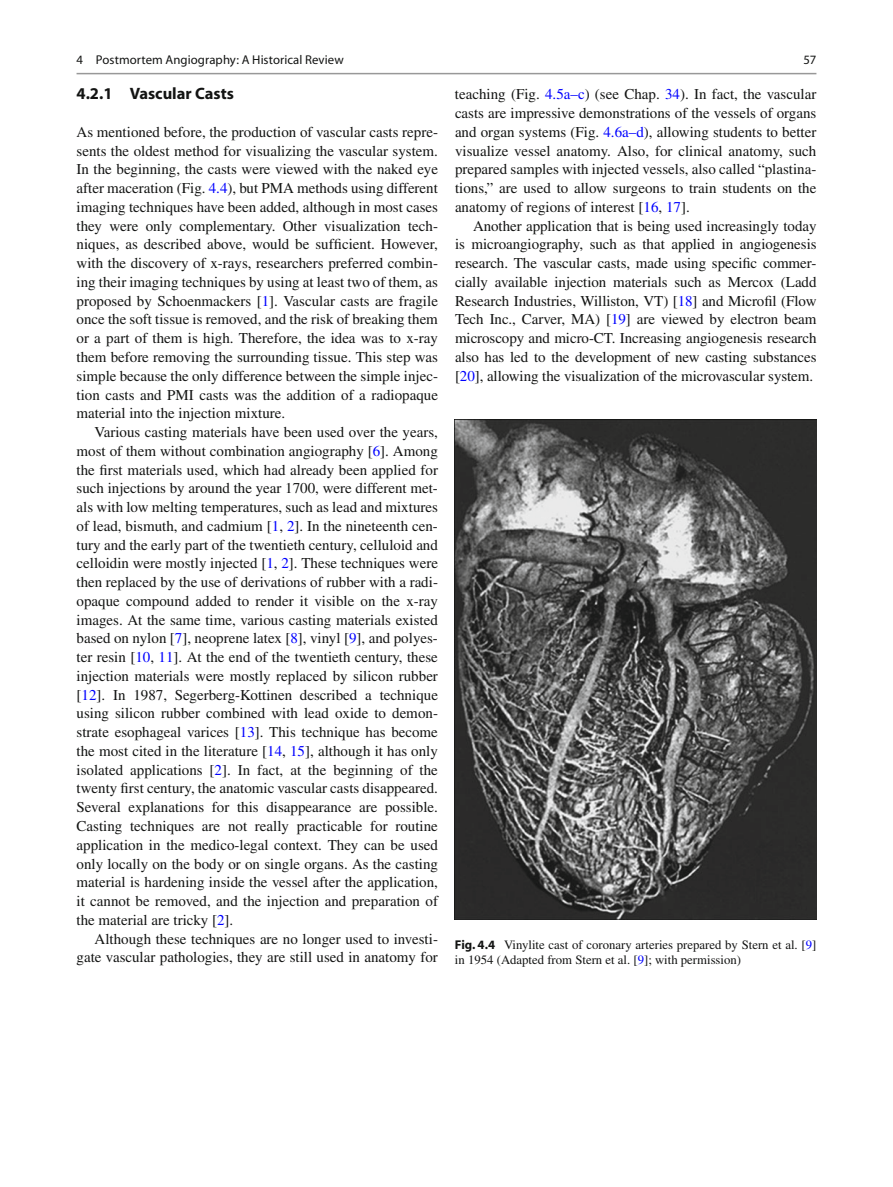
<style>
.page{position:relative;width:893px;height:1187px;background:#fff}
.page>*{position:absolute;margin:0;border:0;box-sizing:border-box;transform-origin:0 0}
.t1{font:700 16.5px "Flyqvw Myriad";color:#131413}
.t2{font:15px/18.8px "Trxmwl Times";color:#131413;text-align:justify}
.t3{font:12.75px/15px "Trxmwl Times";color:#131413}
.t4{font:12.75px "Fkdprf Myriad";letter-spacing:.005em;color:#131413}
.s1{color:#00f}
.s2{font-family:"Flyqvw Myriad";font-weight:700}
</style>
<div class="page">
<img style="left:455px;top:419px;width:361px;height:500px">
<hr style="left:77px;top:73px;width:739px;height:1px;background:#989898">
<p class="t4" style="left:77px;top:55px;width:269px">4 Postmortem Angiography: A Historical Review</p>
<p class="t1" style="left:77px;top:88px;width:159px">4.2.1 Vascular Casts</p>
<p class="t2" style="left:77px;top:124px;width:363px">As mentioned before, the production of vascular casts repre&shy;sents the oldest method for visualizing the vascular system.<br>In the beginning, the casts were viewed with the naked eye after maceration (Fig. <span class="s1">4.4</span> ), but PMA methods using different imaging techniques have been added, although in most cases they were only complementary. Other visualization tech&shy;niques, as described above, would be sufficient. However, with the discovery of x-rays, researchers preferred combin&shy;ing their imaging techniques by using at least two of them, as proposed by Schoenmackers [ <span class="s1">1</span> ]. Vascular casts are fragile once the soft tissue is removed, and the risk of breaking them or a part of them is high. Therefore, the idea was to x-ray them before removing the surrounding tissue. This step was simple because the only difference between the simple injec&shy;tion casts and PMI casts was the addition of a radiopaque material into the injection mixture.</p>
<p class="t2" style="left:77px;top:424px;width:363px;text-indent:18px">Various casting materials have been used over the years, most of them without combination angiography [ <span class="s1">6</span> ]. Among the first materials used, which had already been applied for such injections by around the year 1700, were different met&shy;als with low melting temperatures, such as lead and mixtures of lead, bismuth, and cadmium [ <span class="s1">1</span> , <span class="s1">2</span> ]. In the nineteenth cen&shy;tury and the early part of the twentieth century, celluloid and celloidin were mostly injected [ <span class="s1">1</span> , <span class="s1">2</span> ]. These techniques were then replaced by the use of derivations of rubber with a radi&shy;opaque compound added to render it visible on the x-ray images. At the same time, various casting materials existed based on nylon [ <span class="s1">7</span> ], neoprene latex [ <span class="s1">8</span> ], vinyl [ <span class="s1">9</span> ], and polyes&shy;ter resin [ <span class="s1">10</span> , <span class="s1">11</span> ]. At the end of the twentieth century, these injection materials were mostly replaced by silicon rubber [ <span class="s1">12</span> ]. In 1987, Segerberg-Kottinen described a technique using silicon rubber combined with lead oxide to demon&shy;strate esophageal varices [ <span class="s1">13</span> ]. This technique has become the most cited in the literature [ <span class="s1">14</span> , <span class="s1">15</span> ], although it has only isolated applications [ <span class="s1">2</span> ]. In fact, at the beginning of the twenty first century, the anatomic vascular casts disappeared.<br>Several explanations for this disappearance are possible.<br>Casting techniques are not really practicable for routine application in the medico-legal context. They can be used only locally on the body or on single organs. As the casting material is hardening inside the vessel after the application, it cannot be removed, and the injection and preparation of the material are tricky [ <span class="s1">2</span> ].</p>
<p class="t2" style="left:77px;top:930px;width:363px;text-align:right">Although these techniques are no longer used to investi&shy;gate vascular pathologies, they are still used in anatomy for</p>
<p class="t4" style="left:804px;top:55px;width:14px">57</p>
<p class="t2" style="left:455px;top:86px;width:363px">teaching (Fig. <span class="s1">4.5a–c</span> ) (see Chap. <span class="s1">34</span>). In fact, the vascular casts are impressive demonstrations of the vessels of organs and organ systems (Fig. <span class="s1">4.6a–d</span> ), allowing students to better visualize vessel anatomy. Also, for clinical anatomy, such prepared samples with injected vessels, also called “plastina&shy;tions,” are used to allow surgeons to train students on the anatomy of regions of interest [ <span class="s1">16</span> , <span class="s1">17</span> ].</p>
<p class="t2" style="left:455px;top:218px;width:363px;text-indent:18px">Another application that is being used increasingly today is microangiography, such as that applied in angiogenesis research. The vascular casts, made using specific commer&shy;cially available injection materials such as Mercox (Ladd Research Industries, Williston, VT) [ <span class="s1">18</span> ] and Microfil (Flow Tech Inc., Carver, MA) [ <span class="s1">19</span> ] are viewed by electron beam microscopy and micro-CT. Increasing angiogenesis research also has led to the development of new casting substances [ <span class="s1">20</span> ], allowing the visualization of the microvascular system.</p>
<p class="t3" style="left:455px;top:937px;width:363px"><span class="s2">Fig. 4.4</span> Vinylite cast of coronary arteries prepared by Stern et al. [ <span class="s1">9</span> ] in 1954 (Adapted from Stern et al. [ <span class="s1">9</span> ]; with permission)</p>
</div>
